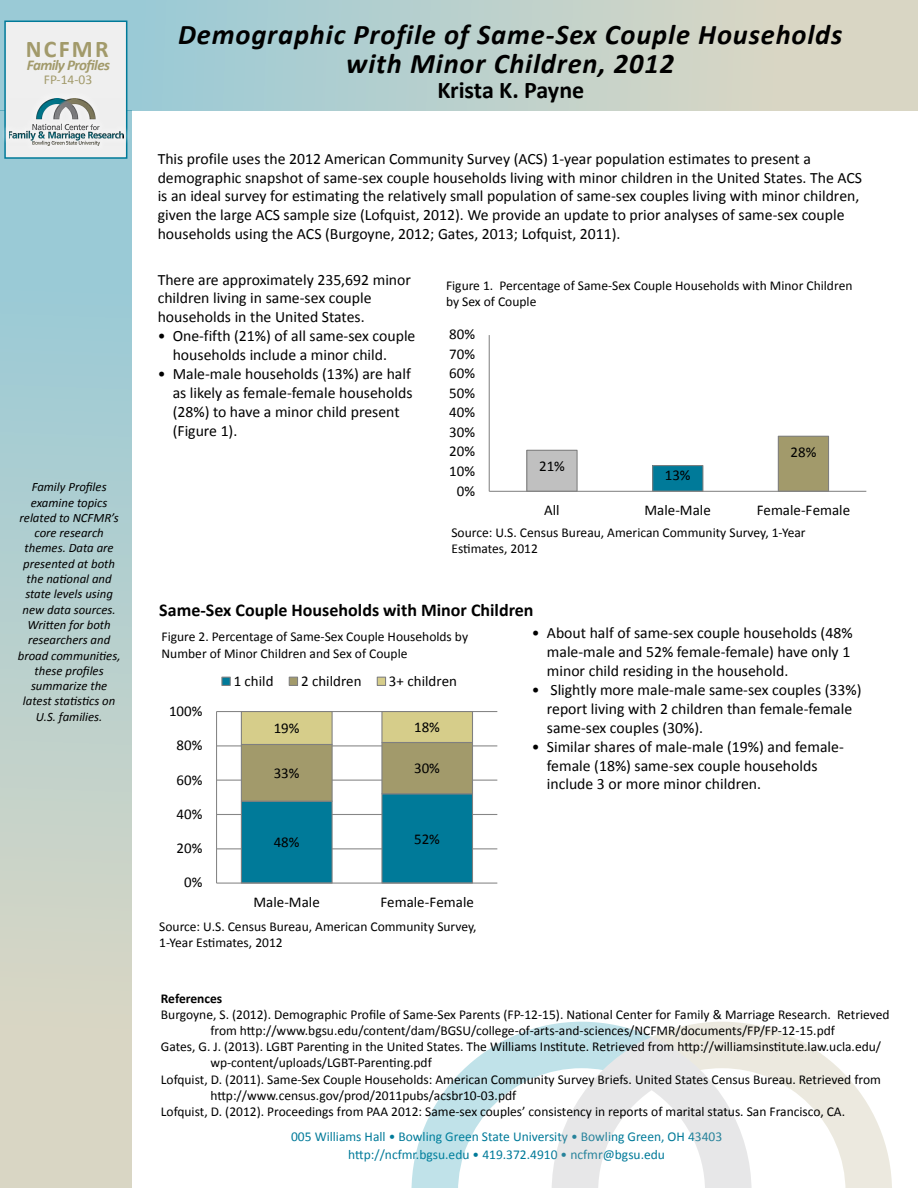
<style>
.page{position:relative;width:918px;height:1188px;background:#fff}
.page>*{position:absolute;margin:0;border:0;box-sizing:border-box;transform-origin:0 0}
.t1{font:italic 700 28.5px/28.5px "Calibri";letter-spacing:.03em;color:#000;text-align:center}
.t2{font:700 24px "Calibri";letter-spacing:-.01em;color:#000}
.t3{font:700 24px "Calibri";letter-spacing:.09em;color:#a29a6b}
.t4{font:700 18px "Calibri";color:#000}
.t5{font:15.75px/18.9px "Calibri";color:#000}
.t6{font:15px "Calibri";color:#000}
.t7{font:italic 700 15px "Calibri";letter-spacing:-.04em;color:#a29a6b}
.t8{font:13.5px/16.2px "Calibri";color:#000}
.t9{font:13.5px/18px "Calibri";color:#007a99;text-align:center}
.t10{font:700 13.5px "Calibri";color:#000}
.t11{font:13.5px "Calibri";color:#a29a6b}
.t12{font:italic 12.75px/15.3px "Calibri";color:#000;text-align:center}
</style>
<div class="page">
<div style="left:0;top:110px;width:132px;height:1078px;background:linear-gradient(to bottom,#90c8d9,#e1d8c2)"></div>
<div style="left:0;top:0;width:918px;height:110px;background:linear-gradient(to right,#8ec7d7,#e3d9c2)"></div>
<svg style="left:411px;top:1022px;width:481px;height:166px"></svg>
<div style="left:527px;top:450px;width:50px;height:41px;background:#c0c0c0"></div>
<div style="left:526px;top:450px;width:52px;height:42px;border:1px solid #7f7f7f"></div>
<div style="left:653px;top:466px;width:50px;height:25px;background:#007a99"></div>
<div style="left:652px;top:465px;width:51px;height:27px;border:1px solid #7f7f7f"></div>
<div style="left:778px;top:436px;width:51px;height:55px;background:#a29a6b"></div>
<div style="left:778px;top:436px;width:51px;height:56px;border:1px solid #7f7f7f"></div>
<hr style="left:489px;top:335px;width:1px;height:156px;background:#868686">
<hr style="left:489px;top:491px;width:377px;height:1px;background:#868686">
<div style="left:4px;top:21px;width:123px;height:138px;background:#efefef;border:2px solid #007a99"></div>
<div style="left:0;top:87px;width:136px;height:72px;background:#848484;opacity:.75"></div>
<hr style="left:217px;top:848px;width:280px;height:1px;background:#868686">
<hr style="left:217px;top:814px;width:280px;height:1px;background:#868686">
<hr style="left:217px;top:780px;width:280px;height:1px;background:#868686">
<hr style="left:217px;top:745px;width:280px;height:1px;background:#868686">
<hr style="left:217px;top:711px;width:280px;height:1px;background:#868686">
<div style="left:241px;top:801px;width:91px;height:82px;background:#007a99"></div>
<div style="left:241px;top:801px;width:92px;height:83px;border:1px solid #7f7f7f"></div>
<div style="left:382px;top:794px;width:90px;height:89px;background:#007a99"></div>
<div style="left:381px;top:793px;width:92px;height:91px;border:1px solid #7f7f7f"></div>
<div style="left:241px;top:744px;width:92px;height:58px;background:#a29a6b;border:1px solid #7f7f7f"></div>
<div style="left:381px;top:742px;width:92px;height:52px;background:#a29a6b;border:1px solid #7f7f7f"></div>
<div style="left:241px;top:712px;width:91px;height:32px;background:#d6cd8a"></div>
<div style="left:241px;top:712px;width:92px;height:33px;border:1px solid #7f7f7f"></div>
<div style="left:382px;top:712px;width:90px;height:30px;background:#d6cd8a"></div>
<div style="left:381px;top:712px;width:92px;height:31px;border:1px solid #7f7f7f"></div>
<hr style="left:216px;top:712px;width:1px;height:171px;background:#868686">
<hr style="left:217px;top:883px;width:280px;height:1px;background:#868686">
<div style="left:221px;top:677px;width:10px;height:9px;background:#007a99;border:1px solid #7f7f7f"></div>
<div style="left:289px;top:677px;width:9px;height:9px;background:#a29a6b;border:1px solid #7f7f7f"></div>
<div style="left:377px;top:677px;width:9px;height:9px;background:#d6cd8a;border:1px solid #7f7f7f"></div>
<h2 class="t3" style="left:26px;top:33px;width:84px">NCFMR</h2>
<p class="t7" style="left:27px;top:55px;width:85px">Family Profiles</p>
<p class="t11" style="left:44px;top:71px;width:50px">FP-14-03</p>
<p class="t12" style="left:18px;top:479px;width:104px">Family Profiles examine topics related to NCFMR’s core research themes. Data are presented at both the national and state levels using new data sources.<br>Written for both researchers and broad communities, these profiles summarize the latest statistics on<br>U.S. families.</p>
<h1 class="t1" style="left:178px;top:20px;width:666px">Demographic Profile of Same-Sex Couple Households with Minor Children, 2012</h1>
<h2 class="t2" style="left:437px;top:75px;width:148px">Krista K. Payne</h2>
<p class="t5" style="left:158px;top:149px;width:706px">This profile uses the 2012 American Community Survey (ACS) 1-year population estimates to present a demographic snapshot of same-sex couple households living with minor children in the United States. The ACS is an ideal survey for estimating the relatively small population of same-sex couples living with minor children, given the large ACS sample size (Lofquist, 2012). We provide an update to prior analyses of same-sex couple households using the ACS (Burgoyne, 2012; Gates, 2013; Lofquist, 2011).</p>
<p class="t5" style="left:158px;top:270px;width:255px">There are approximately 235,692 minor children living in same-sex couple households in the United States.</p>
<p class="t5" style="left:173px;top:327px;width:244px;text-indent:-15px">• One-fifth (21%) of all same-sex couple households include a minor child.</p>
<p class="t5" style="left:173px;top:364px;width:241px;text-indent:-15px">• Male-male households (13%) are half as likely as female-female households (28%) to have a minor child present (Figure 1).</p>
<p class="t8" style="left:446px;top:277px;width:408px">Figure 1. Percentage of Same-Sex Couple Households with Minor Children by Sex of Couple</p>
<p class="t6" style="left:449px;top:325px;width:27px">80%</p>
<p class="t6" style="left:449px;top:344px;width:27px">70%</p>
<p class="t6" style="left:449px;top:364px;width:27px">60%</p>
<p class="t6" style="left:449px;top:383px;width:27px">50%</p>
<p class="t6" style="left:449px;top:403px;width:27px">40%</p>
<p class="t6" style="left:449px;top:422px;width:27px">30%</p>
<p class="t6" style="left:449px;top:442px;width:27px">20%</p>
<p class="t6" style="left:449px;top:462px;width:27px">10%</p>
<p class="t6" style="left:457px;top:481px;width:20px">0%</p>
<p class="t6" style="left:539px;top:457px;width:27px">21%</p>
<p class="t6" style="left:665px;top:466px;width:27px">13%</p>
<p class="t6" style="left:791px;top:443px;width:27px">28%</p>
<p class="t6" style="left:544px;top:501px;width:17px">All</p>
<p class="t6" style="left:644px;top:501px;width:68px">Male-Male</p>
<p class="t6" style="left:757px;top:501px;width:95px">Female-Female</p>
<p class="t8" style="left:451px;top:524px;width:356px">Source: U.S. Census Bureau, American Community Survey, 1-Year<br>Estimates, 2012</p>
<p class="t4" style="left:159px;top:599px;width:376px">Same-Sex Couple Households with Minor Children</p>
<p class="t8" style="left:162px;top:629px;width:308px">Figure 2. Percentage of Same-Sex Couple Households by<br>Number of Minor Children and Sex of Couple</p>
<p class="t6" style="left:169px;top:701px;width:35px">100%</p>
<p class="t6" style="left:177px;top:736px;width:27px">80%</p>
<p class="t6" style="left:177px;top:770px;width:27px">60%</p>
<p class="t6" style="left:177px;top:804px;width:27px">40%</p>
<p class="t6" style="left:177px;top:839px;width:27px">20%</p>
<p class="t6" style="left:184px;top:873px;width:20px">0%</p>
<p class="t6" style="left:234px;top:671px;width:41px">1 child</p>
<p class="t6" style="left:301px;top:671px;width:62px">2 children</p>
<p class="t6" style="left:389px;top:671px;width:69px">3+ children</p>
<p class="t6" style="left:274px;top:719px;width:27px">19%</p>
<p class="t6" style="left:414px;top:718px;width:27px">18%</p>
<p class="t6" style="left:274px;top:764px;width:27px">33%</p>
<p class="t6" style="left:414px;top:759px;width:27px">30%</p>
<p class="t6" style="left:274px;top:833px;width:27px">48%</p>
<p class="t6" style="left:414px;top:829px;width:27px">52%</p>
<p class="t6" style="left:253px;top:892px;width:68px">Male-Male</p>
<p class="t6" style="left:380px;top:892px;width:95px">Female-Female</p>
<p class="t8" style="left:159px;top:918px;width:319px">Source: U.S. Census Bureau, American Community Survey,<br>1-Year Estimates, 2012</p>
<p class="t5" style="left:547px;top:624px;width:307px;text-indent:-15px">• About half of same-sex couple households (48% male-male and 52% female-female) have only 1 minor child residing in the household.</p>
<p class="t5" style="left:547px;top:680px;width:316px;text-indent:-15px">• Slightly more male-male same-sex couples (33%) report living with 2 children than female-female same-sex couples (30%).</p>
<p class="t5" style="left:547px;top:737px;width:298px;text-indent:-15px">• Similar shares of male-male (19%) and female&shy;female (18%) same-sex couple households include 3 or more minor children.</p>
<p class="t10" style="left:161px;top:990px;width:63px">References</p>
<p class="t8" style="left:161px;top:1006px;width:730px">Burgoyne, S. (2012). Demographic Profile of Same-Sex Parents (FP-12-15). National Center for Family &amp; Marriage Research. Retrieved</p>
<p class="t8" style="left:210px;top:1023px;width:626px">from http://www.bgsu.edu/content/dam/BGSU/college-of-arts-and-sciences/NCFMR/documents/FP/FP-12-15.pdf</p>
<p class="t8" style="left:161px;top:1039px;width:722px">Gates, G. J. (2013). LGBT Parenting in the United States. The Williams Institute. Retrieved from http://williamsinstitute.law.ucla.edu/</p>
<p class="t8" style="left:210px;top:1055px;width:223px">wp-content/uploads/LGBT-Parenting.pdf</p>
<p class="t8" style="left:161px;top:1071px;width:722px">Lofquist, D. (2011). Same-Sex Couple Households: American Community Survey Briefs. United States Census Bureau. Retrieved from</p>
<p class="t8" style="left:210px;top:1087px;width:307px">http://www.census.gov/prod/2011pubs/acsbr10-03.pdf</p>
<p class="t8" style="left:161px;top:1104px;width:686px">Lofquist, D. (2012). Proceedings from PAA 2012: Same-sex couples’ consistency in reports of marital status. San Francisco, CA.</p>
<p class="t9" style="left:291px;top:1128px;width:433px">005 Williams Hall • Bowling Green State University • Bowling Green, OH 43403 http://ncfmr.bgsu.edu • 419.372.4910 • ncfmr@bgsu.edu</p>
</div>
